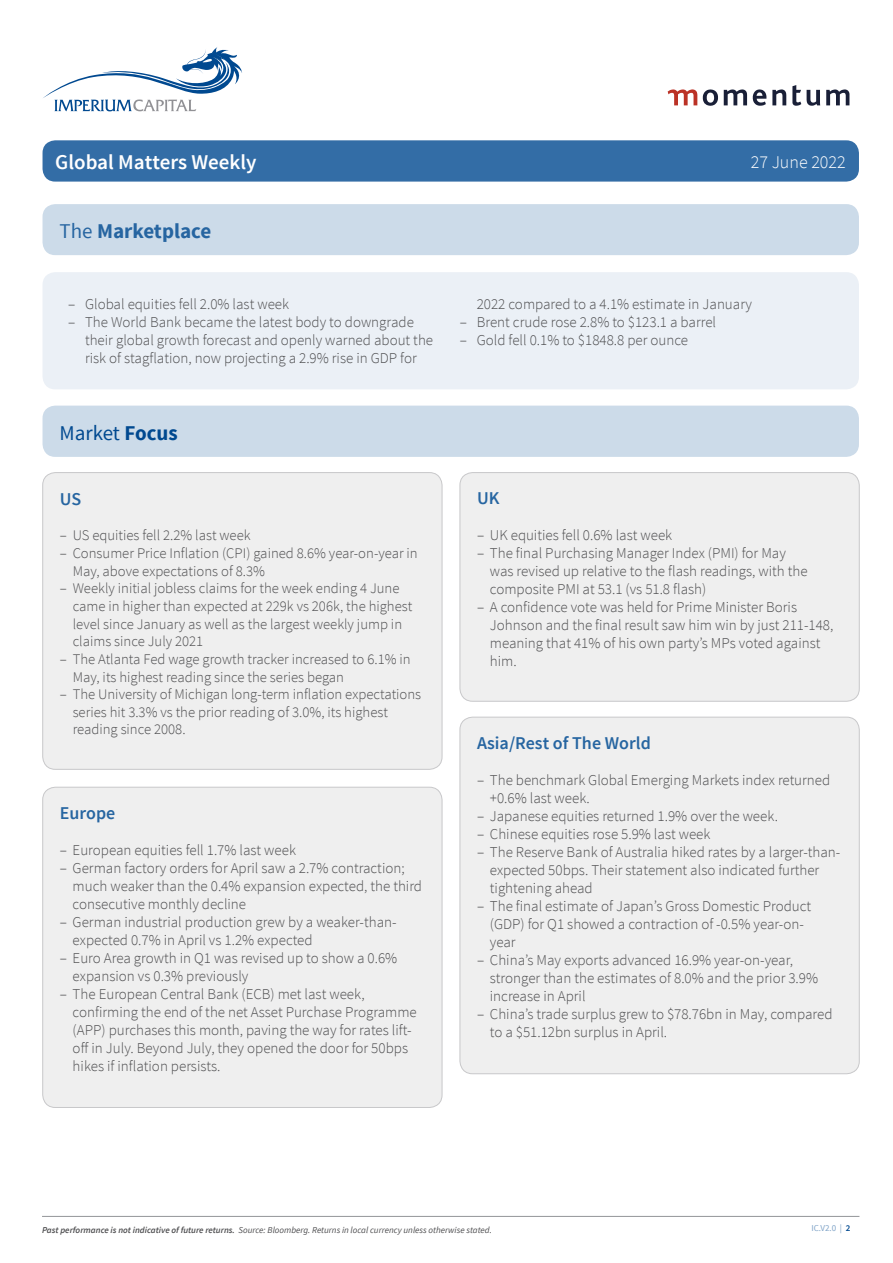
<style>
.page{position:relative;width:893px;height:1263px;background:#fff}
.page>*{position:absolute;margin:0;border:0;box-sizing:border-box;transform-origin:0 0}
.t1{font:600 21px "Source Sans Pro";color:#fff}
.t2{font:700 21px "Source Sans Pro";color:#2665a1}
.t3{font:21px "Source Sans Pro";color:#004990}
.t4{font:600 18px "Source Sans Pro";color:#2665a1}
.t5{font:300 18px "Source Sans Pro";color:#fff}
.t6{font:300 15px/18px "Source Sans Pro";color:#4d4d4f}
.t7{font:300 14.7px/17.7px "Source Sans Pro";color:#4d4d4f}
.t8{font:italic 9px "Source Sans Pro";color:#4d4d4f}
.t9{font:9px "Source Sans Pro";color:#80a4c8}
.s1{font-weight:400}
.s2{font-weight:700}
.s3{font-weight:600}
.s4{font-weight:600;color:#004990}
</style>
<div class="page">
<svg style="left:43px;top:47px;width:199px;height:64px"></svg>
<svg style="left:668px;top:89px;width:29px;height:16px"></svg>
<svg style="left:724px;top:89px;width:23px;height:16px"></svg>
<svg style="left:753px;top:89px;width:13px;height:17px"></svg>
<svg style="left:772px;top:89px;width:14px;height:16px"></svg>
<svg style="left:792px;top:85px;width:9px;height:21px"></svg>
<svg style="left:807px;top:90px;width:13px;height:16px"></svg>
<svg style="left:826px;top:89px;width:23px;height:16px"></svg>
<svg style="left:703px;top:89px;width:15px;height:17px"></svg>
<div style="left:43px;top:140px;width:816px;height:42px;background:#336da6;border-radius:13px"></div>
<hr style="left:42px;top:1216px;width:817px;height:1px;background:#939598">
<div style="left:43px;top:204px;width:816px;height:51px;background:#ccdbe9;border-radius:13px"></div>
<div style="left:43px;top:473px;width:399px;height:296px;background:#efefef;border-radius:13px"></div>
<div style="left:43px;top:472px;width:399px;height:297px;border:1px solid #c8c8ca;border-radius:13px"></div>
<div style="left:460px;top:717px;width:399px;height:357px;background:#efefef;border-radius:13px"></div>
<div style="left:460px;top:717px;width:399px;height:357px;border:1px solid #c8c8ca;border-radius:13px"></div>
<div style="left:43px;top:272px;width:816px;height:117px;background:#ebf0f6;border-radius:13px"></div>
<div style="left:43px;top:787px;width:399px;height:320px;background:#efefef;border-radius:13px"></div>
<div style="left:43px;top:787px;width:399px;height:321px;border:1px solid #c8c8ca;border-radius:13px"></div>
<div style="left:43px;top:406px;width:816px;height:51px;background:#ccdbe9;border-radius:13px"></div>
<div style="left:460px;top:473px;width:399px;height:228px;background:#efefef;border-radius:13px"></div>
<div style="left:460px;top:472px;width:399px;height:229px;border:1px solid #c8c8ca;border-radius:13px"></div>
<h1 class="t1" style="left:55px;top:149px;width:203px">Global Matters Weekly</h1>
<p class="t5" style="left:751px;top:151px;width:97px">27 June 2022</p>
<h1 class="t2" style="left:60px;top:217px;width:153px"><span class="s1">The</span> Marketplace</h1>
<p class="t6" style="left:68px;top:295px;width:223px">– Global equities fell 2.0% last week</p>
<p class="t6" style="left:85px;top:313px;width:350px;text-indent:-17px">– The World Bank became the latest body to downgrade their global growth forecast and openly warned about the risk of stagflation, now projecting a 2.9% rise in GDP for</p>
<h1 class="t3" style="left:60px;top:420px;width:120px">Market <span class="s2">Focus</span></h1>
<p class="t4" style="left:60px;top:487px;width:23px">US</p>
<p class="t7" style="left:60px;top:527px;width:192px">– US equities fell 2.2% last week</p>
<p class="t7" style="left:73px;top:544px;width:347px;text-indent:-13px">– Consumer Price Inflation (CPI) gained 8.6% year-on-year in<br>May, above expectations of 8.3%</p>
<p class="t7" style="left:73px;top:580px;width:341px;text-indent:-13px">– Weekly initial jobless claims for the week ending 4 June came in higher than expected at 229k vs 206k, the highest level since January as well as the largest weekly jump in claims since July 2021</p>
<p class="t7" style="left:73px;top:650px;width:339px;text-indent:-13px">– The Atlanta Fed wage growth tracker increased to 6.1% in<br>May, its highest reading since the series began</p>
<p class="t7" style="left:73px;top:685px;width:350px;text-indent:-13px">– The University of Michigan long-term inflation expectations series hit 3.3% vs the prior reading of 3.0%, its highest reading since 2008.</p>
<p class="t4" style="left:60px;top:802px;width:57px">Europe</p>
<p class="t6" style="left:60px;top:841px;width:238px">– European equities fell 1.7% last week</p>
<p class="t6" style="left:73px;top:859px;width:351px;text-indent:-13px">– German factory orders for April saw a 2.7% contraction; much weaker than the 0.4% expansion expected, the third consecutive monthly decline</p>
<p class="t6" style="left:73px;top:913px;width:325px;text-indent:-13px">– German industrial production grew by a weaker-than&shy;expected 0.7% in April vs 1.2% expected</p>
<p class="t6" style="left:73px;top:949px;width:326px;text-indent:-13px">– Euro Area growth in Q1 was revised up to show a 0.6% expansion vs 0.3% previously</p>
<p class="t6" style="left:73px;top:985px;width:346px;text-indent:-13px">– The European Central Bank (ECB) met last week, confirming the end of the net Asset Purchase Programme (APP) purchases this month, paving the way for rates lift&shy;off in July. Beyond July, they opened the door for 50bps hikes if inflation persists.</p>
<p class="t6" style="left:477px;top:295px;width:277px">2022 compared to a 4.1% estimate in January</p>
<p class="t6" style="left:460px;top:313px;width:258px">– Brent crude rose 2.8% to $123.1 a barrel</p>
<p class="t6" style="left:460px;top:331px;width:230px">– Gold fell 0.1% to $1848.8 per ounce</p>
<p class="t4" style="left:477px;top:486px;width:24px">UK</p>
<p class="t6" style="left:477px;top:526px;width:197px">– UK equities fell 0.6% last week</p>
<p class="t6" style="left:490px;top:544px;width:319px;text-indent:-13px">– The final Purchasing Manager Index (PMI) for May was revised up relative to the flash readings, with the composite PMI at 53.1 (vs 51.8 flash)</p>
<p class="t6" style="left:490px;top:598px;width:345px;text-indent:-13px">– A confidence vote was held for Prime Minister Boris Johnson and the final result saw him win by just 211-148, meaning that 41% of his own party’s MPs voted against him.</p>
<p class="t4" style="left:477px;top:732px;width:175px">Asia/Rest of The World</p>
<p class="t6" style="left:490px;top:771px;width:342px;text-indent:-13px">– The benchmark Global Emerging Markets index returned +0.6% last week.</p>
<p class="t6" style="left:477px;top:807px;width:302px">– Japanese equities returned 1.9% over the week.</p>
<p class="t6" style="left:477px;top:825px;width:235px">– Chinese equities rose 5.9% last week</p>
<p class="t6" style="left:490px;top:843px;width:352px;text-indent:-13px">– The Reserve Bank of Australia hiked rates by a larger-than&shy;expected 50bps. Their statement also indicated further tightening ahead</p>
<p class="t6" style="left:490px;top:897px;width:323px;text-indent:-13px">– The final estimate of Japan’s Gross Domestic Product (GDP) for Q1 showed a contraction of -0.5% year-on&shy;year</p>
<p class="t6" style="left:490px;top:951px;width:330px;text-indent:-13px">– China’s May exports advanced 16.9% year-on-year, stronger than the estimates of 8.0% and the prior 3.9% increase in April</p>
<p class="t6" style="left:490px;top:1005px;width:344px;text-indent:-13px">– China’s trade surplus grew to $78.76bn in May, compared to a $51.12bn surplus in April.</p>
<p class="t8" style="left:42px;top:1224px;width:451px"><span class="s3">Past performance is not indicative of future returns.</span> Source: Bloomberg. Returns in local currency unless otherwise stated.</p>
<p class="t9" style="left:811px;top:1223px;width:41px">IC.V2.0 | <span class="s4">2</span></p>
</div>
